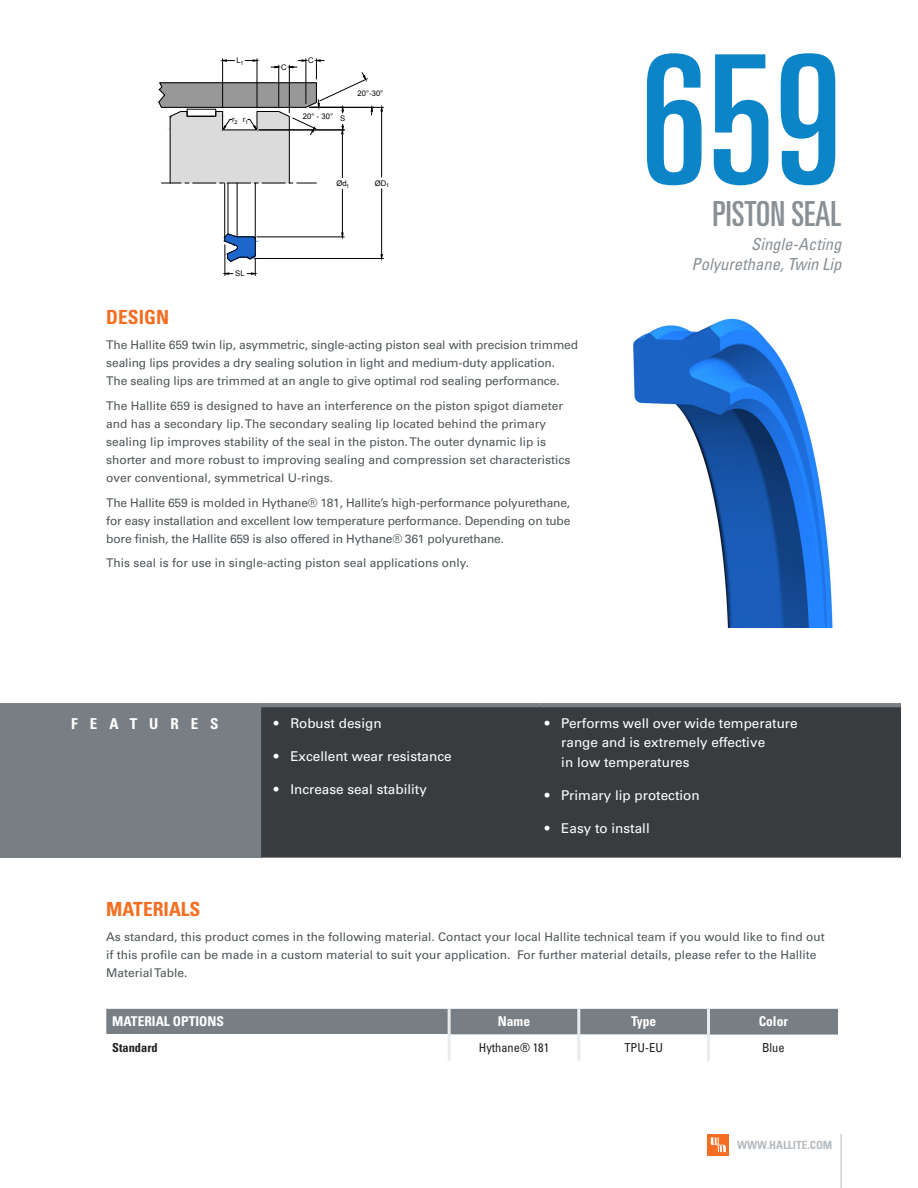
<style>
.page{position:relative;width:918px;height:1188px;background:#fff}
.page>*{position:absolute;margin:0;border:0;box-sizing:border-box;transform-origin:0 0}
.t1{font:ultra-condensed 179.85px "Univers LT Std";color:#0c85c8}
.t2{font:ultra-condensed 34.65px "Univers LT Std";color:#899095}
.t3{font:700 condensed 19.5px "Univers LT Std";color:#f36e21}
.t4{font:italic condensed 16.65px/20px "Univers LT Std";color:#899095;text-align:right}
.t5{font:700 condensed 15px "Univers LT Std";letter-spacing:.8em;color:#fff}
.t6{font:13.5px/19.5px "Univers LT Std";color:#fff}
.t7{font:700 condensed 13.5px "Univers LT Std";color:#fff}
.t8{font:condensed 12.3px "Univers LT Std";color:#231f20}
.t9{font:700 condensed 12.3px "Univers LT Std";color:#231f20}
.t10{font:12px/18px "Univers LT Std";color:#505659}
.t11{font:700 condensed 11.25px "Univers LT Std";color:#b5bbc0}
.t12{font:7.65px "Arial";color:#000}
</style>
<div class="page">
<img style="left:633px;top:318px;width:200px;height:309px">
<div style="left:0;top:705px;width:261px;height:153px;background:#787f84"></div>
<div style="left:261px;top:707px;width:640px;height:151px;background:#393c3f"></div>
<hr style="left:0;top:703px;width:261px;height:4px;background:#787f84">
<hr style="left:261px;top:703px;width:279px;height:4px;background:#787f84">
<hr style="left:540px;top:703px;width:361px;height:4px;background:#787f84">
<img style="left:223px;top:184px;width:122px;height:58px">
<hr style="left:310px;top:107px;width:73px;height:1px;background:#000">
<hr style="left:255px;top:258px;width:128px;height:1px;background:#000">
<hr style="left:381px;top:111px;width:1px;height:66px;background:#000">
<hr style="left:381px;top:189px;width:1px;height:66px;background:#000">
<svg style="left:380px;top:107px;width:3px;height:5px"></svg>
<hr style="left:257px;top:237px;width:87px;height:1px;background:#000">
<hr style="left:342px;top:189px;width:1px;height:44px;background:#000">
<svg style="left:341px;top:232px;width:3px;height:6px"></svg>
<hr style="left:224px;top:183px;width:1px;height:54px;background:#000">
<hr style="left:228px;top:183px;width:1px;height:51px;background:#000">
<hr style="left:255px;top:183px;width:1px;height:56px;background:#000">
<hr style="left:237px;top:183px;width:1px;height:54px;background:#000">
<svg style="left:224px;top:233px;width:32px;height:42px"></svg>
<svg style="left:158px;top:59px;width:215px;height:125px"></svg>
<hr style="left:841px;top:1134px;width:1px;height:54px;background:#b5bbc0">
<div style="left:707px;top:1134px;width:22px;height:22px;background:#f36e21"></div>
<svg style="left:711px;top:1137px;width:15px;height:15px"></svg>
<div style="left:106px;top:1009px;width:732px;height:26px;background:#787f84"></div>
<hr style="left:709px;top:1008px;width:129px;height:1px;background:#e9ebed">
<hr style="left:448px;top:1009px;width:3px;height:26px;background:#e9ebed">
<hr style="left:448px;top:1035px;width:3px;height:26px;background:#e9ebed">
<hr style="left:707px;top:1009px;width:3px;height:26px;background:#e9ebed">
<hr style="left:106px;top:1008px;width:343px;height:1px;background:#e9ebed">
<hr style="left:449px;top:1008px;width:130px;height:1px;background:#e9ebed">
<hr style="left:579px;top:1008px;width:130px;height:1px;background:#e9ebed">
<hr style="left:577px;top:1009px;width:3px;height:26px;background:#e9ebed">
<hr style="left:577px;top:1035px;width:3px;height:26px;background:#e9ebed">
<hr style="left:707px;top:1035px;width:3px;height:26px;background:#e9ebed">
<p class="t12" style="left:237px;top:56px;width:8px">L<sub>1</sub></p>
<p class="t12" style="left:308px;top:56px;width:7px">C</p>
<p class="t12" style="left:281px;top:62px;width:7px">C</p>
<p class="t12" style="left:232px;top:115px;width:18px">r<sub>2</sub> r<sub>1</sub></p>
<p class="t12" style="left:303px;top:112px;width:32px">20° - 30°</p>
<p class="t12" style="left:340px;top:114px;width:7px">S</p>
<p class="t12" style="left:357px;top:88px;width:27px">20°-30°</p>
<p class="t12" style="left:235px;top:269px;width:11px">SL</p>
<p class="t12" style="left:336px;top:178px;width:14px">Ød<sub>1</sub></p>
<p class="t12" style="left:375px;top:178px;width:16px">ØD<sub>1</sub></p>
<h3 class="t3" style="left:106px;top:305px;width:64px">DESIGN</h3>
<p class="t10" style="left:106px;top:336px;width:473px">The Hallite 659 twin lip, asymmetric, single-acting piston seal with precision trimmed sealing lips provides a dry sealing solution in light and medium-duty application.<br>The sealing lips are trimmed at an angle to give optimal rod sealing performance.</p>
<p class="t10" style="left:106px;top:397px;width:466px">The Hallite 659 is designed to have an interference on the piston spigot diameter and has a secondary lip. The secondary sealing lip located behind the primary sealing lip improves stability of the seal in the piston. The outer dynamic lip is shorter and more robust to improving sealing and compression set characteristics over conventional, symmetrical U-rings.</p>
<p class="t10" style="left:106px;top:493px;width:466px;text-align:justify">The Hallite 659 is molded in Hythane® 181, Hallite’s high-performance polyurethane, for easy installation and excellent low temperature performance. Depending on tube bore finish, the Hallite 659 is also offered in Hythane® 361 polyurethane.</p>
<p class="t10" style="left:106px;top:554px;width:364px">This seal is for use in single-acting piston seal applications only.</p>
<h1 class="t1" style="left:641px;top:18px;width:202px">659</h1>
<h2 class="t2" style="left:712px;top:194px;width:130px">PISTON SEAL</h2>
<h3 class="t4" style="left:692px;top:234px;width:151px">Single-Acting<br>Polyurethane, Twin Lip</h3>
<p class="t5" style="left:71px;top:714px;width:149px">FEATURES</p>
<p class="t6" style="left:274px;top:713px;width:109px">• Robust design</p>
<p class="t6" style="left:274px;top:746px;width:179px">• Excellent wear resistance</p>
<p class="t6" style="left:274px;top:779px;width:155px">• Increase seal stability</p>
<p class="t6" style="left:561px;top:713px;width:238px;text-indent:-16px">• Performs well over wide temperature range and is extremely effective<br>in low temperatures</p>
<p class="t6" style="left:545px;top:785px;width:156px">• Primary lip protection</p>
<p class="t6" style="left:545px;top:818px;width:107px">• Easy to install</p>
<h3 class="t3" style="left:106px;top:897px;width:96px">MATERIALS</h3>
<p class="t10" style="left:106px;top:928px;width:720px">As standard, this product comes in the following material. Contact your local Hallite technical team if you would like to find out if this profile can be made in a custom material to suit your application. For further material details, please refer to the Hallite<br>Material Table.</p>
<p class="t7" style="left:112px;top:1013px;width:113px">MATERIAL OPTIONS</p>
<p class="t7" style="left:498px;top:1013px;width:34px">Name</p>
<p class="t7" style="left:631px;top:1013px;width:27px">Type</p>
<p class="t7" style="left:759px;top:1013px;width:31px">Color</p>
<p class="t9" style="left:112px;top:1040px;width:47px">Standard</p>
<p class="t8" style="left:479px;top:1040px;width:72px">Hythane® 181</p>
<p class="t8" style="left:624px;top:1040px;width:40px">TPU-EU</p>
<p class="t8" style="left:762px;top:1040px;width:24px">Blue</p>
<p class="t11" style="left:737px;top:1138px;width:97px">WWW.HALLITE.COM</p>
</div>
